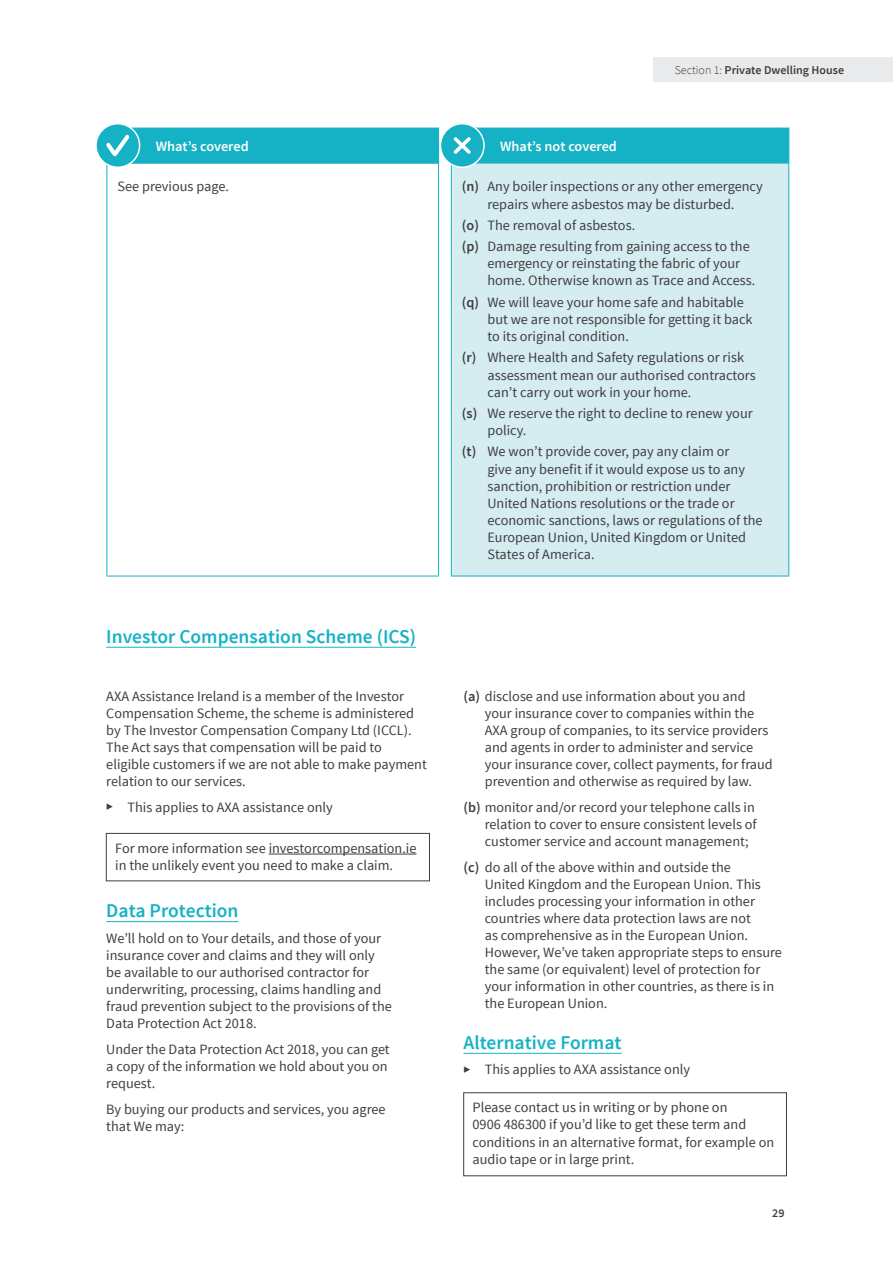
<style>
.page{position:relative;width:893px;height:1263px;background:#fff}
.page>*{position:absolute;margin:0;border:0;box-sizing:border-box;transform-origin:0 0}
.Body{font:600 19.5px "Source Sans Pro";color:#15b2c5}
._2_Sub_Heading{font:600 19.5px "Source Sans Pro";color:#15b2c5}
.Body-2{font:14.25px/17.1px "Source Sans Pro";color:#3e3e3f}
._2_Sub_Heading-2{font:14.25px/17.1px "Source Sans Pro";color:#3e3e3f}
.Table__White_Semibol{font:600 14.25px "Source Sans Pro";color:#fff}
.Table__Body{font:14.25px "Source Sans Pro";color:#3e3e3f}
.t1{font:600 12px "Source Sans Pro";color:#3e3e3f}
.s1{font-weight:300}
.s2{font-weight:600}
.s3{font-size:12px}
</style>
<div class="page">
<div style="left:653px;top:57px;width:240px;height:24px;background:#e9eaeb"></div>
<hr style="left:463px;top:1053px;width:159px;height:1px;background:#15b2c5">
<hr style="left:106px;top:647px;width:310px;height:1px;background:#15b2c5">
<div style="left:452px;top:164px;width:336px;height:412px;background:#d5ecf1"></div>
<hr style="left:462px;top:576px;width:316px;height:1px;background:#15b2c5">
<hr style="left:106px;top:164px;width:1px;height:412px;background:#15b2c5">
<hr style="left:117px;top:576px;width:311px;height:1px;background:#15b2c5">
<hr style="left:438px;top:164px;width:1px;height:412px;background:#15b2c5">
<hr style="left:451px;top:164px;width:1px;height:412px;background:#15b2c5">
<hr style="left:788px;top:164px;width:1px;height:412px;background:#15b2c5">
<div style="left:96px;top:124px;width:44px;height:43px;background:#15b2c5;border-radius:50%"></div>
<div style="left:95px;top:123px;width:45px;height:45px;border:2px solid #fff;border-radius:50%"></div>
<div style="left:106px;top:128px;width:333px;height:36px;background:#15b2c5"></div>
<div style="left:440px;top:124px;width:44px;height:43px;background:#15b2c5;border-radius:50%"></div>
<div style="left:440px;top:123px;width:45px;height:45px;border:2px solid #fff;border-radius:50%"></div>
<div style="left:451px;top:128px;width:338px;height:36px;background:#15b2c5"></div>
<hr style="left:269px;top:854px;width:148px;height:1px;background:#3e3e3f">
<div style="left:106px;top:833px;width:324px;height:48px;border:1px solid #3e3e3f"></div>
<hr style="left:106px;top:921px;width:132px;height:1px;background:#15b2c5">
<div style="left:463px;top:1092px;width:324px;height:84px;border:1px solid #3e3e3f"></div>
<p class="t1" style="left:675px;top:62px;width:171px"><span class="s1">Section 1:</span> Private Dwelling House</p>
<p class="Table__White_Semibol" style="left:156px;top:137px;width:94px">What’s covered</p>
<p class="Table__White_Semibol" style="left:500px;top:137px;width:118px">What’s not covered</p>
<p class="Table__Body" style="left:117px;top:178px;width:113px">See previous page.</p>
<p class="Body-2" style="left:462px;top:178px;width:302px;text-align:center"><span class="s2">(n)</span> Any boiler inspections or any other emergency repairs where asbestos may be disturbed.</p>
<p class="Body-2" style="left:462px;top:217px;width:175px"><span class="s2">(o)</span> The removal of asbestos.</p>
<p class="Body-2" style="left:487px;top:238px;width:269px;text-indent:-26px"><span class="s2">(p)</span> Damage resulting from gaining access to the emergency or reinstating the fabric of your home. Otherwise known as Trace and Access.</p>
<p class="Body-2" style="left:487px;top:294px;width:267px;text-indent:-26px"><span class="s2">(q)</span> We will leave your home safe and habitable but we are not responsible for getting it back to its original condition.</p>
<p class="Body-2" style="left:487px;top:349px;width:270px;text-indent:-26px"><span class="s2">(r)</span> Where Health and Safety regulations or risk assessment mean our authorised contractors can’t carry out work in your home.</p>
<p class="Body-2" style="left:487px;top:405px;width:267px;text-indent:-26px"><span class="s2">(s)</span> We reserve the right to decline to renew your policy.</p>
<p class="Body-2" style="left:487px;top:443px;width:277px;text-indent:-26px"><span class="s2">(t)</span> We won’t provide cover, pay any claim or<br>give any benefit if it would expose us to any sanction, prohibition or restriction under United Nations resolutions or the trade or economic sanctions, laws or regulations of the European Union, United Kingdom or United States of America.</p>
<p class="_2_Sub_Heading" style="left:106px;top:624px;width:311px">Investor Compensation Scheme (ICS)</p>
<p class="Body-2" style="left:485px;top:688px;width:290px;text-indent:-21px"><span class="s2">(a)</span> disclose and use information about you and your insurance cover to companies within the AXA group of companies, to its service providers and agents in order to administer and service your insurance cover, collect payments, for fraud prevention and otherwise as required by law.</p>
<p class="Body-2" style="left:485px;top:799px;width:273px;text-indent:-21px"><span class="s2">(b)</span> monitor and/or record your telephone calls in relation to cover to ensure consistent levels of customer service and account management;</p>
<p class="Body-2" style="left:485px;top:858px;width:299px;text-indent:-21px"><span class="s2">(c)</span> do all of the above within and outside the<br>United Kingdom and the European Union. This includes processing your information in other countries where data protection laws are not<br>as comprehensive as in the European Union.<br>However, We’ve taken appropriate steps to ensure the same (or equivalent) level of protection for your information in other countries, as there is in the European Union.</p>
<p class="Body" style="left:463px;top:1030px;width:160px">Alternative Format</p>
<p class="Body-2" style="left:463px;top:1061px;width:228px"><span class="s3">▶</span> This applies to AXA assistance only</p>
<p class="Body-2" style="left:106px;top:688px;width:322px">AXA Assistance Ireland is a member of the Investor Compensation Scheme, the scheme is administered by The Investor Compensation Company Ltd (ICCL).<br>The Act says that compensation will be paid to eligible customers if we are not able to make payment relation to our services.</p>
<p class="Body-2" style="left:106px;top:799px;width:228px"><span class="s3">▶</span> This applies to AXA assistance only</p>
<p class="Body-2" style="left:115px;top:840px;width:303px">For more information see investorcompensation.ie in the unlikely event you need to make a claim.</p>
<p class="Body" style="left:106px;top:898px;width:134px">Data Protection</p>
<p class="Body-2" style="left:106px;top:930px;width:287px">We’ll hold on to Your details, and those of your insurance cover and claims and they will only be available to our authorised contractor for underwriting, processing, claims handling and fraud prevention subject to the provisions of the Data Protection Act 2018.</p>
<p class="Body-2" style="left:106px;top:1041px;width:285px">Under the Data Protection Act 2018, you can get a copy of the information we hold about you on request.</p>
<p class="Body-2" style="left:106px;top:1101px;width:281px">By buying our products and services, you agree that We may:</p>
<p class="_2_Sub_Heading-2" style="left:473px;top:1099px;width:303px">Please contact us in writing or by phone on<br>0906 486300 if you’d like to get these term and conditions in an alternative format, for example on audio tape or in large print.</p>
<p class="t1" style="left:772px;top:1206px;width:14px">29</p>
</div>
